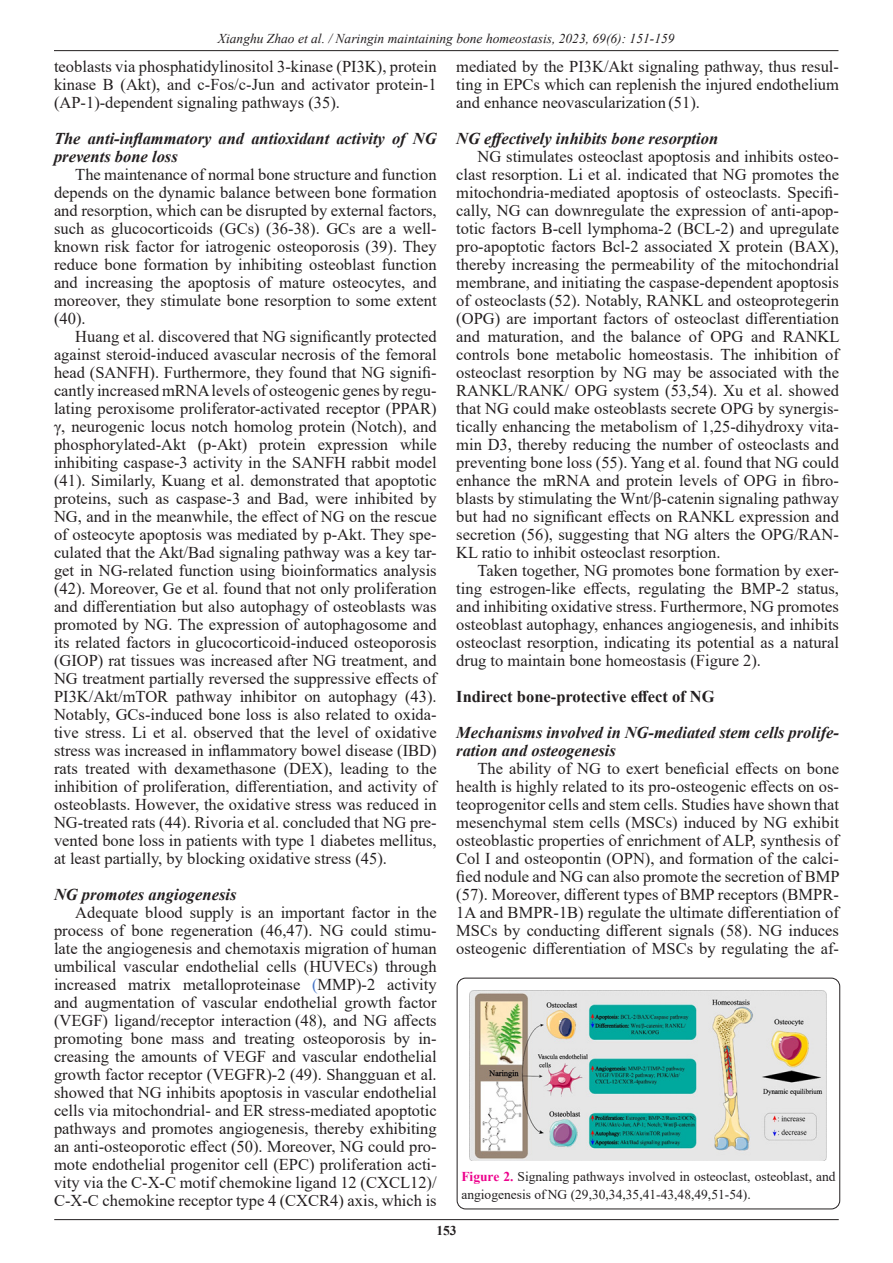
<style>
.page{position:relative;width:893px;height:1263px;background:#fff}
.page>*{position:absolute;margin:0;border:0;box-sizing:border-box;transform-origin:0 0}
.t1{font:16.5px/18px "Times New Roman";color:#231f20;text-align:justify}
.t2{font:italic 700 16.5px/18px "Times New Roman";color:#231f20}
.t3{font:700 16.5px "Times New Roman";color:#231f20}
.t4{font:13.5px/18px "Times New Roman";color:#231f20}
.t5{font:italic 13.5px "Times New Roman";color:#231f20}
.t6{font:700 13.5px "Times New Roman";color:#231f20}
.s1{color:#4472c4}
.s2{font-weight:700;color:#ed028c}
</style>
<div class="page">
<hr style="left:54px;top:50px;width:784px;height:1px;background:#231f20">
<hr style="left:54px;top:1219px;width:785px;height:1px;background:#231f20">
<div style="left:457px;top:978px;width:383px;height:231px;border:1px solid #231f20;border-radius:9px"></div>
<img style="left:469px;top:990px;width:357px;height:171px">
<p class="t5" style="left:218px;top:29px;width:458px">Xianghu Zhao et al. / Naringin maintaining bone homeostasis, 2023, 69(6): 151-159</p>
<p class="t1" style="left:456px;top:57px;width:384px">mediated by the PI3K/Akt signaling pathway, thus resul&shy;ting in EPCs which can replenish the injured endothelium and enhance neovascularization (51).</p>
<p class="t2" style="left:456px;top:129px;width:263px">NG effectively inhibits bone resorption</p>
<p class="t1" style="left:456px;top:147px;width:385px;text-indent:21px">NG stimulates osteoclast apoptosis and inhibits osteo&shy;clast resorption. Li et al. indicated that NG promotes the mitochondria-mediated apoptosis of osteoclasts. Specifi&shy;cally, NG can downregulate the expression of anti-apop&shy;totic factors B-cell lymphoma-2 (BCL-2) and upregulate pro-apoptotic factors Bcl-2 associated X protein (BAX), thereby increasing the permeability of the mitochondrial membrane, and initiating the caspase-dependent apoptosis of osteoclasts (52). Notably, RANKL and osteoprotegerin (OPG) are important factors of osteoclast differentiation and maturation, and the balance of OPG and RANKL controls bone metabolic homeostasis. The inhibition of osteoclast resorption by NG may be associated with the RANKL/RANK/ OPG system (53,54). Xu et al. showed that NG could make osteoblasts secrete OPG by synergis&shy;tically enhancing the metabolism of 1,25-dihydroxy vita&shy;min D3, thereby reducing the number of osteoclasts and preventing bone loss (55). Yang et al. found that NG could enhance the mRNA and protein levels of OPG in fibro&shy;blasts by stimulating the Wnt/β-catenin signaling pathway but had no significant effects on RANKL expression and secretion (56), suggesting that NG alters the OPG/RAN-KL ratio to inhibit osteoclast resorption.</p>
<p class="t1" style="left:456px;top:561px;width:384px;text-indent:21px">Taken together, NG promotes bone formation by exer&shy;ting estrogen-like effects, regulating the BMP-2 status, and inhibiting oxidative stress. Furthermore, NG promotes osteoblast autophagy, enhances angiogenesis, and inhibits osteoclast resorption, indicating its potential as a natural drug to maintain bone homeostasis (Figure 2).</p>
<p class="t3" style="left:456px;top:685px;width:260px">Indirect bone-protective effect of NG</p>
<p class="t2" style="left:456px;top:723px;width:384px">Mechanisms involved in NG-mediated stem cells prolife&shy;ration and osteogenesis</p>
<p class="t1" style="left:456px;top:759px;width:385px;text-indent:21px">The ability of NG to exert beneficial effects on bone health is highly related to its pro-osteogenic effects on os&shy;teoprogenitor cells and stem cells. Studies have shown that mesenchymal stem cells (MSCs) induced by NG exhibit osteoblastic properties of enrichment of ALP, synthesis of Col Ⅰ and osteopontin (OPN), and formation of the calci&shy;fied nodule and NG can also promote the secretion of BMP (57). Moreover, different types of BMP receptors (BMPR-1A and BMPR-1B) regulate the ultimate differentiation of MSCs by conducting different signals (58). NG induces osteogenic differentiation of MSCs by regulating the af-</p>
<p class="t1" style="left:54px;top:57px;width:384px">teoblasts via phosphatidylinositol 3-kinase (PI3K), protein kinase B (Akt), and c-Fos/c-Jun and activator protein-1 (AP-1)-dependent signaling pathways (35).</p>
<p class="t2" style="left:54px;top:129px;width:384px">The anti-inflammatory and antioxidant activity of NG prevents bone loss</p>
<p class="t1" style="left:54px;top:165px;width:384px;text-indent:21px">The maintenance of normal bone structure and function depends on the dynamic balance between bone formation and resorption, which can be disrupted by external factors, such as glucocorticoids (GCs) (36-38). GCs are a well&shy;known risk factor for iatrogenic osteoporosis (39). They reduce bone formation by inhibiting osteoblast function and increasing the apoptosis of mature osteocytes, and moreover, they stimulate bone resorption to some extent (40).</p>
<p class="t1" style="left:54px;top:327px;width:384px;text-indent:21px">Huang et al. discovered that NG significantly protected against steroid-induced avascular necrosis of the femoral head (SANFH). Furthermore, they found that NG signifi&shy;cantly increased mRNA levels of osteogenic genes by regu&shy;lating peroxisome proliferator-activated receptor (PPAR) γ, neurogenic locus notch homolog protein (Notch), and phosphorylated-Akt (p-Akt) protein expression while inhibiting caspase-3 activity in the SANFH rabbit model (41). Similarly, Kuang et al. demonstrated that apoptotic proteins, such as caspase-3 and Bad, were inhibited by NG, and in the meanwhile, the effect of NG on the rescue of osteocyte apoptosis was mediated by p-Akt. They spe&shy;culated that the Akt/Bad signaling pathway was a key tar&shy;get in NG-related function using bioinformatics analysis (42). Moreover, Ge et al. found that not only proliferation and differentiation but also autophagy of osteoblasts was promoted by NG. The expression of autophagosome and its related factors in glucocorticoid-induced osteoporosis (GIOP) rat tissues was increased after NG treatment, and NG treatment partially reversed the suppressive effects of PI3K/Akt/mTOR pathway inhibitor on autophagy (43).<br>Notably, GCs-induced bone loss is also related to oxida&shy;tive stress. Li et al. observed that the level of oxidative stress was increased in inflammatory bowel disease (IBD) rats treated with dexamethasone (DEX), leading to the inhibition of proliferation, differentiation, and activity of osteoblasts. However, the oxidative stress was reduced in NG-treated rats (44). Rivoria et al. concluded that NG pre&shy;vented bone loss in patients with type 1 diabetes mellitus, at least partially, by blocking oxidative stress (45).</p>
<p class="t2" style="left:54px;top:885px;width:184px">NG promotes angiogenesis</p>
<p class="t1" style="left:54px;top:903px;width:384px;text-indent:21px">Adequate blood supply is an important factor in the process of bone regeneration (46,47). NG could stimu&shy;late the angiogenesis and chemotaxis migration of human umbilical vascular endothelial cells (HUVECs) through increased matrix metalloproteinase <span class="s1">(</span>MMP)-2 activity and augmentation of vascular endothelial growth factor (VEGF) ligand/receptor interaction (48), and NG affects promoting bone mass and treating osteoporosis by in&shy;creasing the amounts of VEGF and vascular endothelial growth factor receptor (VEGFR)-2 (49). Shangguan et al. showed that NG inhibits apoptosis in vascular endothelial cells via mitochondrial- and ER stress-mediated apoptotic pathways and promotes angiogenesis, thereby exhibiting an anti-osteoporotic effect (50). Moreover, NG could pro&shy;mote endothelial progenitor cell (EPC) proliferation acti&shy;vity via the C-X-C motif chemokine ligand 12 (CXCL12)/ C-X-C chemokine receptor type 4 (CXCR4) axis, which is</p>
<p class="t4" style="left:461px;top:1167px;width:376px"><span class="s2">Figure 2.</span> Signaling pathways involved in osteoclast, osteoblast, and angiogenesis of NG (29,30,34,35,41-43,48,49,51-54).</p>
<p class="t6" style="left:436px;top:1220px;width:22px">153</p>
</div>
